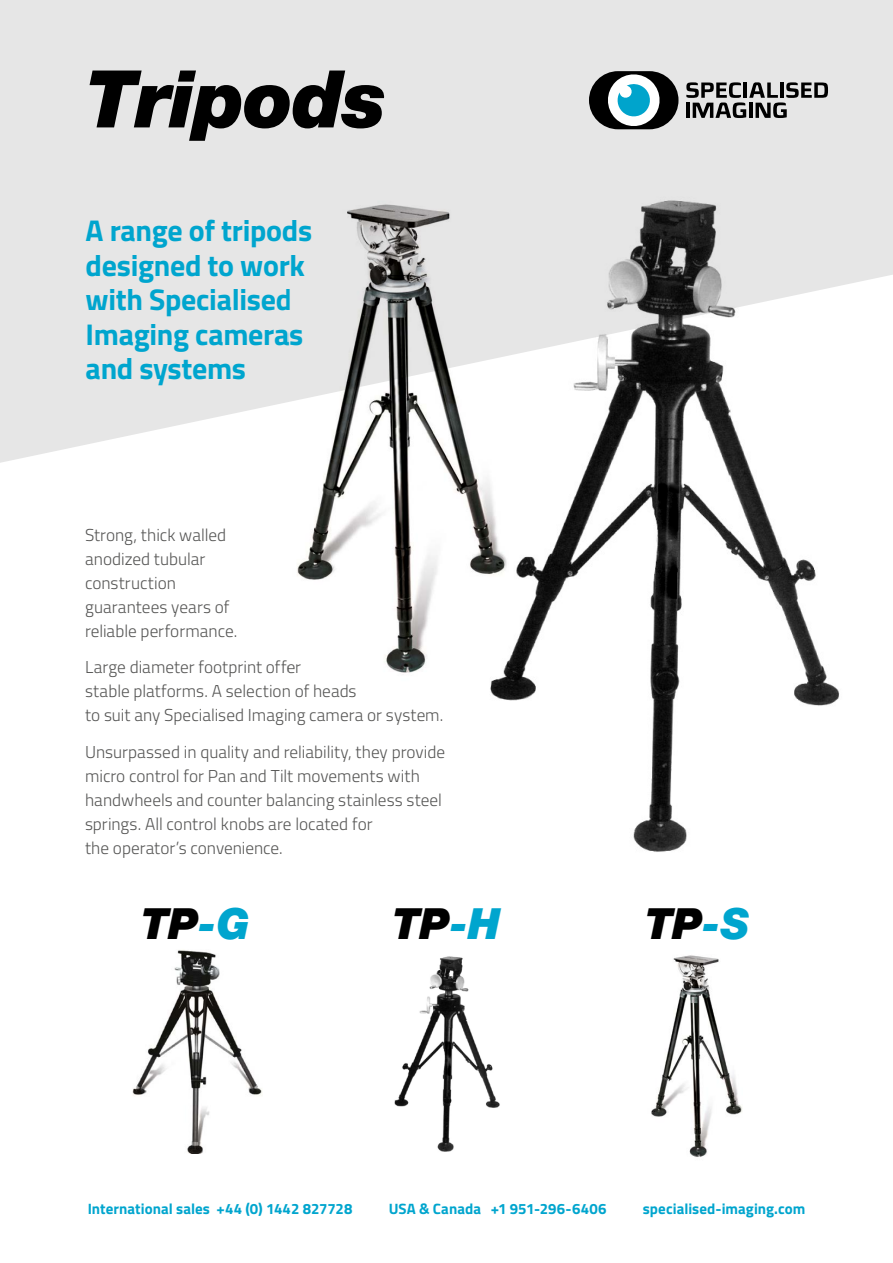
<style>
.page{position:relative;width:893px;height:1263px;background:#fff}
.page>*{position:absolute;margin:0;border:0;box-sizing:border-box;transform-origin:0 0}
.t1{font:italic 900 79.65px "Helvetica Neue LT Std";letter-spacing:-.02em;color:#000}
.t2{font:italic 900 43.05px "Helvetica Neue LT Std";color:#000}
.t3{font:700 30px/34.5px "Titillium";letter-spacing:-.01em;color:#00a5ce}
.t4{font:300 17.25px/24px "Titillium";color:#575756}
.t5{font:700 15px "Titillium";letter-spacing:.005em;color:#00a5ce}
.s1{color:#00a5ce}
</style>
<div class="page">
<div style="left:0;top:0;width:893px;height:463px;background:#e6e6e6"></div>
<svg style="left:686px;top:82px;width:142px;height:36px;background:#8c8c8c"></svg>
<div style="left:589px;top:71px;width:89px;height:58px;background:#000;border-radius:29px"></div>
<svg style="left:605px;top:72px;width:57px;height:57px"></svg>
<img style="left:132px;top:950px;width:130px;height:204px">
<img style="left:459px;top:161px;width:414px;height:691px">
<img style="left:394px;top:956px;width:106px;height:196px">
<img style="left:288px;top:276px;width:247px;height:410px">
<img style="left:334px;top:193px;width:128px;height:102px">
<img style="left:651px;top:994px;width:91px;height:163px">
<img style="left:673px;top:955px;width:46px;height:39px">
<h1 class="t1" style="left:86px;top:50px;width:303px">Tripods</h1>
<h3 class="t3" style="left:86px;top:212px;width:228px">A range of tripods designed to work with Specialised<br>Imaging cameras and systems</h3>
<p class="t4" style="left:85px;top:522px;width:154px">Strong, thick walled anodized tubular construction guarantees years of reliable performance.</p>
<p class="t4" style="left:85px;top:654px;width:360px">Large diameter footprint offer<br>stable platforms. A selection of heads<br>to suit any Specialised Imaging camera or system.</p>
<p class="t4" style="left:85px;top:739px;width:362px">Unsurpassed in quality and reliability, they provide micro control for Pan and Tilt movements with handwheels and counter balancing stainless steel springs. All control knobs are located for<br>the operator’s convenience.</p>
<h2 class="t2" style="left:141px;top:898px;width:110px">TP<span class="s1">-G</span></h2>
<h2 class="t2" style="left:392px;top:898px;width:110px">TP<span class="s1">-H</span></h2>
<h2 class="t2" style="left:645px;top:898px;width:106px">TP<span class="s1">-S</span></h2>
<p class="t5" style="left:88px;top:1197px;width:266px">International sales +44 (0) 1442 827728</p>
<p class="t5" style="left:389px;top:1197px;width:219px">USA &amp; Canada +1 951-296-6406</p>
<p class="t5" style="left:643px;top:1197px;width:164px">specialised-imaging.com</p>
</div>
